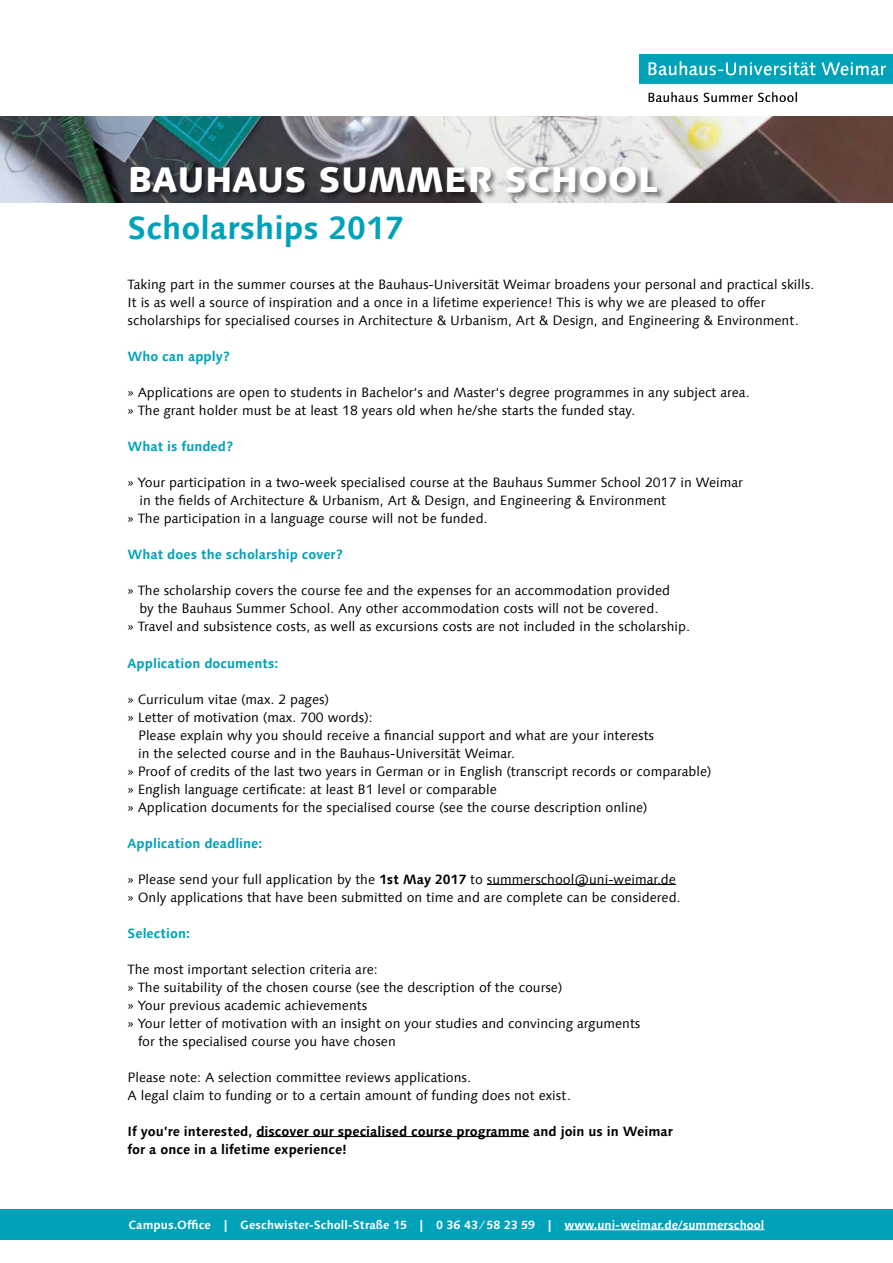
<style>
.page{position:relative;width:893px;height:1263px;background:#fff}
.page>*{position:absolute;margin:0;border:0;box-sizing:border-box;transform-origin:0 0}
.t1{font:800 35.7px "Linotype Syntax Com";color:#fff}
.t2{font:700 32.4px "Linotype Syntax Com";color:#00a2b9}
.t3{font:13.5px/18px "Linotype Syntax Com";color:#000}
.t4{font:700 13.5px "Linotype Syntax Com";color:#00a2b9}
.t5{font:700 13.5px/18px "Linotype Syntax Com";color:#000}
.t6{font:700 12px "Linotype Syntax Com";color:#fff}
.s1{font-weight:700}
</style>
<div class="page">
<img style="left:639px;top:54px;width:254px;height:47px">
<img style="left:0;top:117px;width:893px;height:85px">
<hr style="left:487px;top:884px;width:189px;height:1px;background:#000">
<hr style="left:256px;top:1136px;width:273px;height:1px;background:#000">
<div style="left:0;top:1209px;width:893px;height:31px;background:#00a2b9"></div>
<hr style="left:564px;top:1229px;width:200px;height:1px;background:#fff">
<div style="left:130px;top:165px;width:535px;height:35px;background:#000;opacity:.5"></div>
<h1 class="t1" style="left:128px;top:156px;width:533px">BAUHAUS SUMMER SCHOOL</h1>
<h2 class="t2" style="left:128px;top:207px;width:277px">Scholarships 2017</h2>
<p class="t3" style="left:128px;top:276px;width:688px">Taking part in the summer courses at the Bauhaus-Universität Weimar broadens your personal and practical skills.<br>It is as well a source of inspiration and a once in a lifetime experience! This is why we are pleased to offer scholarships for specialised courses in Architecture &amp; Urbanism, Art &amp; Design, and Engineering &amp; Environment.</p>
<p class="t4" style="left:128px;top:348px;width:104px">Who can apply?</p>
<p class="t3" style="left:128px;top:384px;width:624px">» Applications are open to students in Bachelor‘s and Master‘s degree programmes in any subject area. » The grant holder must be at least 18 years old when he/she starts the funded stay.</p>
<p class="t4" style="left:128px;top:438px;width:107px">What is funded?</p>
<p class="t3" style="left:128px;top:474px;width:617px">» Your participation in a two-week specialised course at the Bauhaus Summer School 2017 in Weimar</p>
<p class="t3" style="left:139px;top:492px;width:528px">in the fields of Architecture &amp; Urbanism, Art &amp; Design, and Engineering &amp; Environment</p>
<p class="t3" style="left:128px;top:510px;width:362px">» The participation in a language course will not be funded.</p>
<p class="t4" style="left:128px;top:546px;width:217px">What does the scholarship cover?</p>
<p class="t3" style="left:128px;top:582px;width:544px">» The scholarship covers the course fee and the expenses for an accommodation provided</p>
<p class="t3" style="left:139px;top:600px;width:520px">by the Bauhaus Summer School. Any other accommodation costs will not be covered.</p>
<p class="t3" style="left:128px;top:618px;width:564px">» Travel and subsistence costs, as well as excursions costs are not included in the scholarship.</p>
<p class="t4" style="left:128px;top:654px;width:152px">Application documents:</p>
<p class="t3" style="left:128px;top:690px;width:203px">» Curriculum vitae (max. 2 pages)</p>
<p class="t3" style="left:128px;top:708px;width:247px">» Letter of motivation (max. 700 words):</p>
<p class="t3" style="left:138px;top:726px;width:518px">Please explain why you should receive a financial support and what are your interests</p>
<p class="t3" style="left:138px;top:744px;width:378px">in the selected course and in the Bauhaus-Universität Weimar.</p>
<p class="t3" style="left:128px;top:762px;width:585px">» Proof of credits of the last two years in German or in English (transcript records or comparable)</p>
<p class="t3" style="left:128px;top:780px;width:371px">» English language certificate: at least B1 level or comparable</p>
<p class="t3" style="left:128px;top:798px;width:522px">» Application documents for the specialised course (see the course description online)</p>
<p class="t4" style="left:128px;top:834px;width:136px">Application deadline:</p>
<p class="t3" style="left:128px;top:870px;width:554px">» Please send your full application by the <span class="s1">1st May 2017</span> to summerschool@uni-weimar.de » Only applications that have been submitted on time and are complete can be considered.</p>
<p class="t4" style="left:128px;top:924px;width:64px">Selection:</p>
<p class="t3" style="left:128px;top:960px;width:252px">The most important selection criteria are:</p>
<p class="t3" style="left:128px;top:978px;width:436px">» The suitability of the chosen course (see the description of the course)</p>
<p class="t3" style="left:128px;top:996px;width:241px">» Your previous academic achievements</p>
<p class="t3" style="left:128px;top:1014px;width:514px">» Your letter of motivation with an insight on your studies and convincing arguments</p>
<p class="t3" style="left:138px;top:1032px;width:259px">for the specialised course you have chosen</p>
<p class="t3" style="left:128px;top:1068px;width:445px">Please note: A selection committee reviews applications.<br>A legal claim to funding or to a certain amount of funding does not exist.</p>
<p class="t5" style="left:128px;top:1122px;width:547px">If you’re interested, discover our specialised course programme and join us in Weimar for a once in a lifetime experience!</p>
<p class="t6" style="left:129px;top:1217px;width:637px">Campus.Office | Geschwister-Scholl-Straße 15 | 0 36 43 ⁄ 58 23 59 | www.uni-weimar.de/summerschool</p>
</div>
